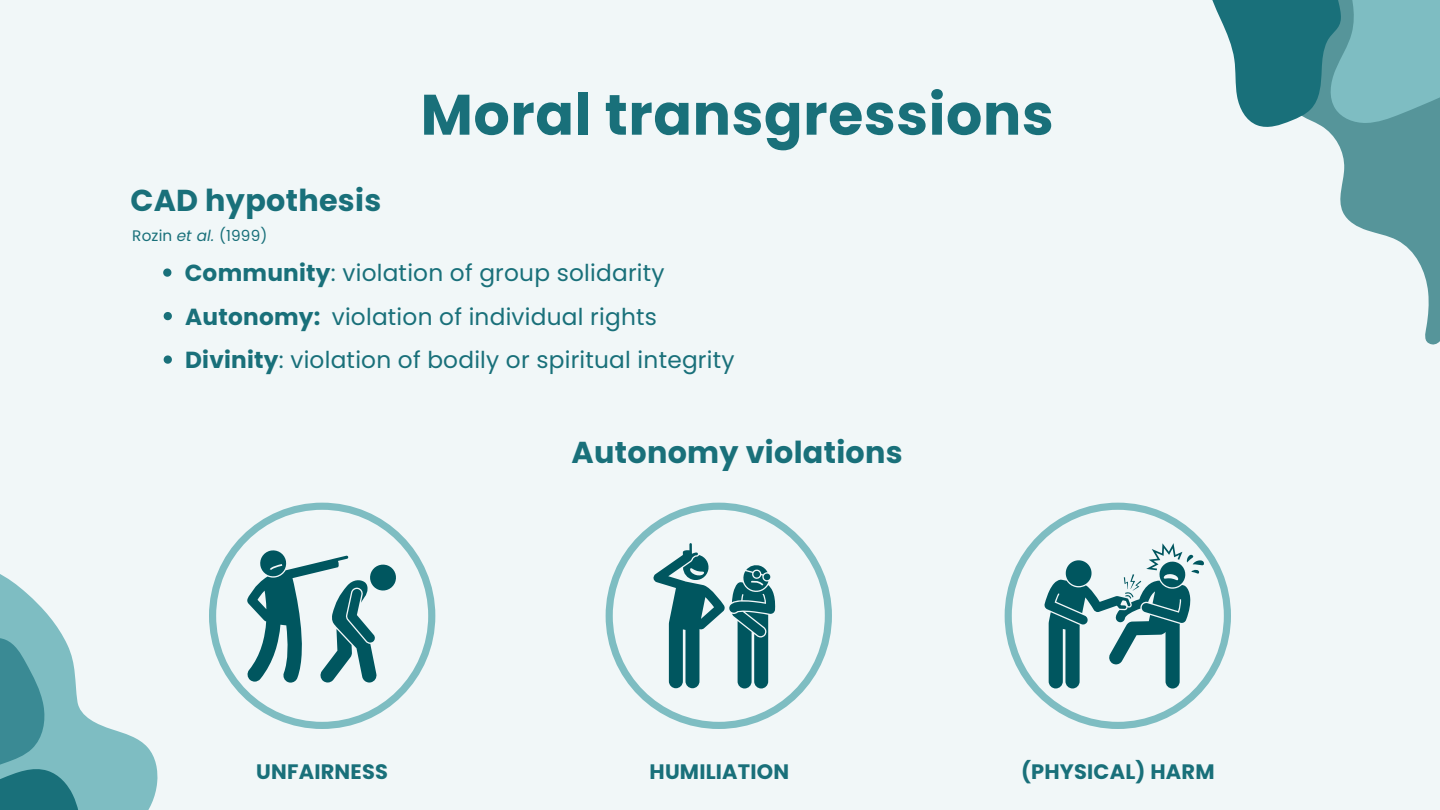
<style>
.page{position:relative;width:1440px;height:810px;background:#f1f7f8}
.page>*{position:absolute;margin:0;border:0;box-sizing:border-box;transform-origin:0 0}
.t1{font:700 57px "Poppins";letter-spacing:.01em;color:#19707a}
.t2{font:700 30.2px "Poppins";letter-spacing:.01em;color:#19707a}
.t3{font:23.2px "Poppins";letter-spacing:.01em;color:#19707a}
.t4{font:700 23.2px "Poppins";letter-spacing:.01em;color:#19707a}
.t5{font:700 20.9px "Poppins";letter-spacing:.01em;color:#19707a}
.t6{font:15.2px "Poppins";letter-spacing:.01em;color:#19707a}
.s1{font-style:italic}
.s2{font-weight:700}
</style>
<div class="page">
<svg style="left:0;top:574px;width:158px;height:236px"></svg>
<svg style="left:0;top:628px;width:101px;height:182px;background:#70aeb5"></svg>
<svg style="left:1332px;top:135px;width:108px;height:210px;fill:#56959a"></svg>
<svg style="left:1212px;top:0;width:228px;height:135px;background:#61a1a8"></svg>
<svg style="left:606px;top:503px;width:226px;height:226px"></svg>
<svg style="left:653px;top:543px;width:123px;height:145px"></svg>
<svg style="left:209px;top:503px;width:226px;height:226px"></svg>
<svg style="left:247px;top:549px;width:151px;height:134px"></svg>
<svg style="left:1005px;top:503px;width:226px;height:226px"></svg>
<svg style="left:1044px;top:543px;width:160px;height:146px"></svg>
<svg style="left:164px;top:312px;width:8px;height:8px"></svg>
<svg style="left:163px;top:268px;width:8px;height:9px"></svg>
<svg style="left:164px;top:355px;width:8px;height:9px"></svg>
<p class="t2" style="left:130px;top:180px;width:252px">CAD hypothesis</p>
<p class="t1" style="left:421px;top:75px;width:635px">Moral transgressions</p>
<p class="t6" style="left:132px;top:226px;width:137px">Rozin <span class="s1">et al.</span> (1999)</p>
<p class="t3" style="left:185px;top:257px;width:481px"><span class="s2">Community</span>: violation of group solidarity</p>
<h1 class="t4" style="left:185px;top:300px;width:137px">Autonomy:</h1>
<h2 class="t3" style="left:332px;top:300px;width:327px">violation of individual rights</h2>
<h2 class="t3" style="left:185px;top:344px;width:551px"><span class="s2">Divinity</span>: violation of bodily or spiritual integrity</h2>
<p class="t2" style="left:572px;top:431px;width:333px">Autonomy violations</p>
<p class="t5" style="left:256px;top:757px;width:133px">UNFAIRNESS</p>
<p class="t5" style="left:650px;top:757px;width:141px">HUMILIATION</p>
<p class="t5" style="left:1021px;top:757px;width:195px">(PHYSICAL) HARM</p>
</div>
